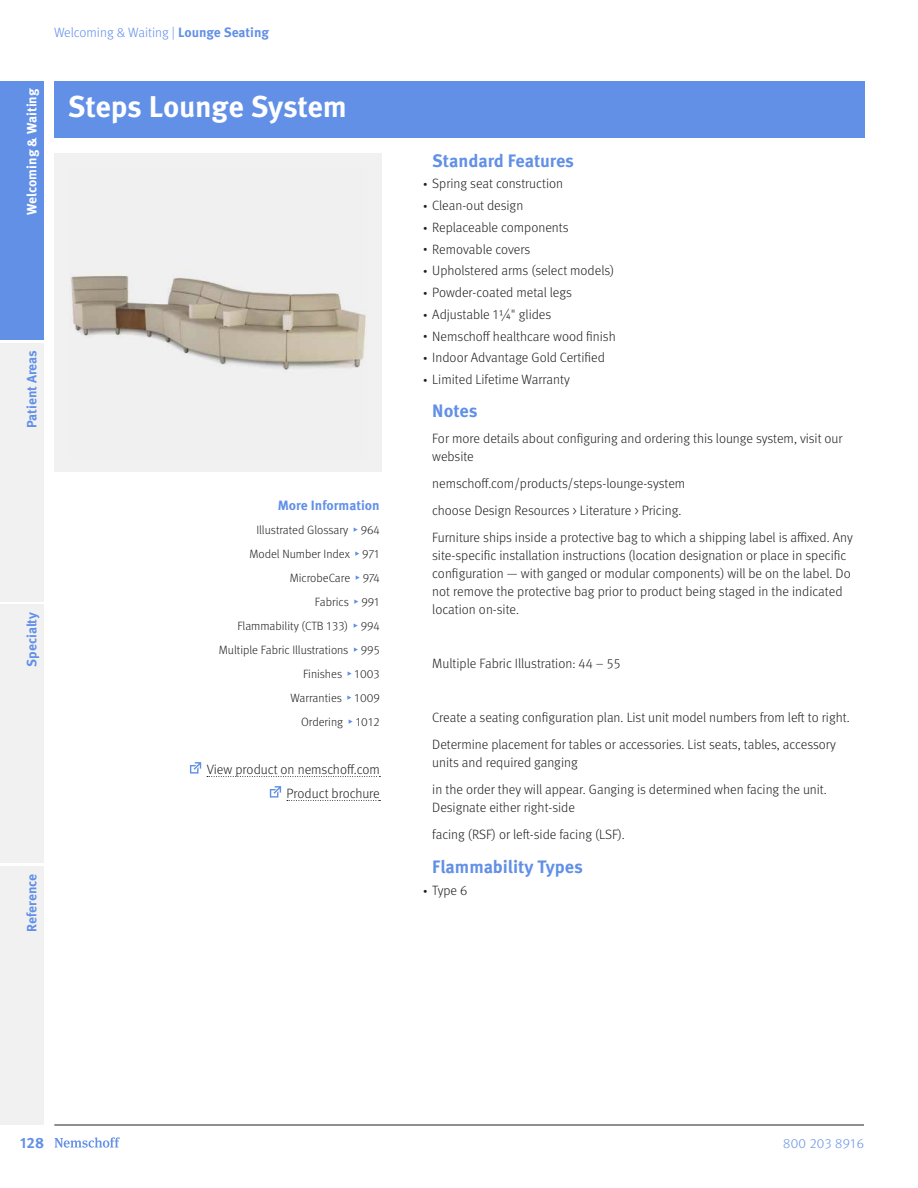
<style>
.page{position:relative;width:918px;height:1188px;background:#fff}
.page>*{position:absolute;margin:0;border:0;box-sizing:border-box;transform-origin:0 0}
.t1{font:700 30px "Meta OT";letter-spacing:-.01em;color:#fff}
.t2{font:700 18px "Meta OT";letter-spacing:-.005em;color:#6290e7}
.t3{font:700 15px "Meta OT";color:#6290e7}
.t4{font:300 13.5px/27px "Meta OT";color:#231f20}
.t5{font:700 13.5px "Meta OT";color:#6290e7}
.t6{font:300 13.5px "Meta OT";color:#6290e7}
.t7{font:700 13.5px "Meta OT";color:#fff}
.t8{font:300 13.5px "Meta OT";letter-spacing:.02em;color:#6290e7}
.t9{font:300 12px/24px "Meta OT";color:#231f20;text-align:right}
.s1{font-weight:700}
.s2{font-size:10.5px}
</style>
<div class="page">
<hr style="left:54px;top:1125px;width:810px;height:1px;background:#231f20">
<svg style="left:54px;top:1137px;width:66px;height:11px"></svg>
<div style="left:1px;top:81px;width:43px;height:259px;background:#6290e7"></div>
<div style="left:1px;top:343px;width:43px;height:259px;background:#f1f1f2"></div>
<div style="left:1px;top:605px;width:43px;height:258px;background:#f1f1f2"></div>
<div style="left:1px;top:866px;width:43px;height:259px;background:#f1f1f2"></div>
<div style="left:54px;top:81px;width:810px;height:57px;background:#6290e7"></div>
<div style="left:54px;top:153px;width:327px;height:318px;background:#f1f1f2"></div>
<svg style="left:207px;top:776px;width:173px;height:1px"></svg>
<svg style="left:287px;top:800px;width:93px;height:1px"></svg>
<svg style="left:354px;top:527px;width:4px;height:5px"></svg>
<svg style="left:355px;top:551px;width:4px;height:5px"></svg>
<svg style="left:356px;top:575px;width:4px;height:5px"></svg>
<svg style="left:354px;top:599px;width:4px;height:5px"></svg>
<svg style="left:354px;top:623px;width:4px;height:5px"></svg>
<svg style="left:354px;top:647px;width:4px;height:5px"></svg>
<svg style="left:347px;top:695px;width:4px;height:5px"></svg>
<svg style="left:349px;top:719px;width:4px;height:5px"></svg>
<svg style="left:190px;top:762px;width:11px;height:12px"></svg>
<svg style="left:270px;top:786px;width:11px;height:12px"></svg>
<img style="left:70px;top:275px;width:296px;height:95px">
<p class="t6" style="left:54px;top:25px;width:217px">Welcoming &amp; Waiting | <span class="s1">Lounge Seating</span></p>
<p class="t7" style="left:23px;top:215px;width:128px;rotate:-90deg">Welcoming &amp; Waiting</p>
<h1 class="t1" style="left:68px;top:88px;width:281px">Steps Lounge System</h1>
<p class="t5" style="left:23px;top:428px;width:80px;rotate:-90deg">Patient Areas</p>
<p class="t5" style="left:23px;top:667px;width:56px;rotate:-90deg">Specialty</p>
<p class="t5" style="left:23px;top:932px;width:60px;rotate:-90deg">Reference</p>
<p class="t5" style="left:278px;top:496px;width:103px">More Information</p>
<p class="t9" style="left:219px;top:518px;width:162px">Illustrated Glossary 964<br>Model Number Index 971<br>MicrobeCare 974<br>Fabrics 991<br>Flammability (CTB 133) 994<br>Multiple Fabric Illustrations 995<br>Finishes 1003<br>Warranties 1009<br>Ordering 1012</p>
<p class="t4" style="left:207px;top:757px;width:175px;line-height:24px;text-align:right">View product on nemschoff.com<br>Product brochure</p>
<h2 class="t2" style="left:432px;top:149px;width:143px">Standard Features</h2>
<p class="t4" style="left:423px;top:170px;width:141px"><span class="s2">•</span> Spring seat construction</p>
<p class="t4" style="left:423px;top:192px;width:102px"><span class="s2">•</span> Clean-out design</p>
<p class="t4" style="left:423px;top:214px;width:147px"><span class="s2">•</span> Replaceable components</p>
<p class="t4" style="left:423px;top:236px;width:108px"><span class="s2">•</span> Removable covers</p>
<p class="t4" style="left:423px;top:257px;width:193px"><span class="s2">•</span> Upholstered arms (select models)</p>
<p class="t4" style="left:423px;top:279px;width:150px"><span class="s2">•</span> Powder-coated metal legs</p>
<p class="t4" style="left:423px;top:301px;width:129px"><span class="s2">•</span> Adjustable 1¼" glides</p>
<p class="t4" style="left:423px;top:323px;width:194px"><span class="s2">•</span> Nemschoff healthcare wood finish</p>
<p class="t4" style="left:423px;top:344px;width:183px"><span class="s2">•</span> Indoor Advantage Gold Certified</p>
<p class="t4" style="left:423px;top:366px;width:148px"><span class="s2">•</span> Limited Lifetime Warranty</p>
<h2 class="t2" style="left:432px;top:399px;width:47px">Notes</h2>
<p class="t4" style="left:432px;top:429px;width:412px;line-height:18px">For more details about configuring and ordering this lounge system, visit our website</p>
<p class="t4" style="left:432px;top:470px;width:422px">nemschoff.com/products/steps-lounge-system<br>choose Design Resources &gt; Literature &gt; Pricing.<br>Furniture ships inside a protective bag to which a shipping label is affixed. Any</p>
<p class="t4" style="left:432px;top:546px;width:420px;line-height:18px">site-specific installation instructions (location designation or place in specific configuration — with ganged or modular components) will be on the label. Do not remove the protective bag prior to product being staged in the indicated location on-site.</p>
<p class="t4" style="left:432px;top:650px;width:190px">Multiple Fabric Illustration: 44 – 55</p>
<p class="t4" style="left:432px;top:704px;width:419px">Create a seating configuration plan. List unit model numbers from left to right.<br>Determine placement for tables or accessories. List seats, tables, accessory</p>
<p class="t4" style="left:432px;top:749px;width:396px">units and required ganging<br>in the order they will appear. Ganging is determined when facing the unit.</p>
<p class="t4" style="left:432px;top:794px;width:194px">Designate either right-side<br>facing (RSF) or left-side facing (LSF).</p>
<h2 class="t2" style="left:432px;top:855px;width:152px">Flammability Types</h2>
<p class="t4" style="left:423px;top:877px;width:46px"><span class="s2">•</span> Type 6</p>
<p class="t3" style="left:20px;top:1133px;width:25px">128</p>
<p class="t8" style="left:783px;top:1135px;width:82px">800 203 8916</p>
</div>
